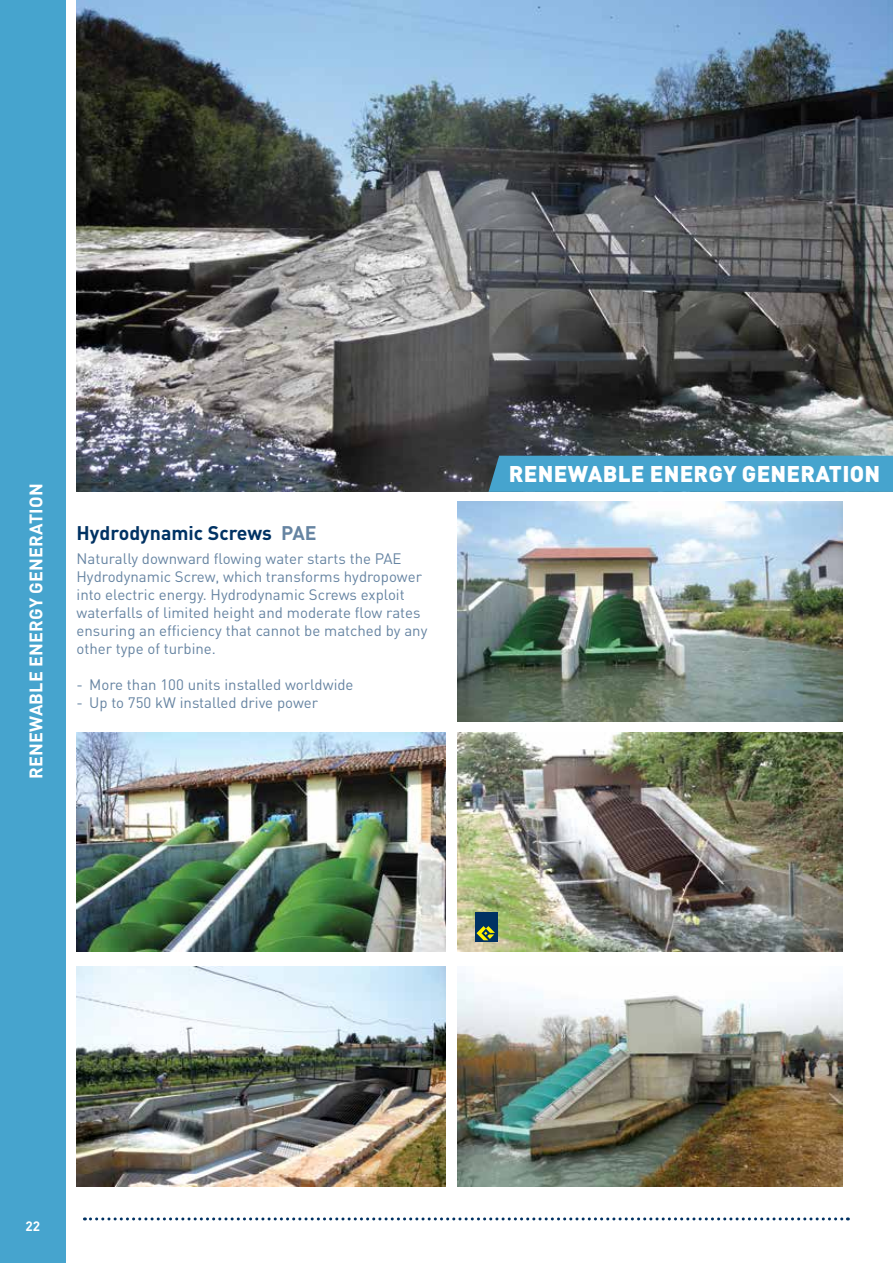
<style>
.page{position:relative;width:893px;height:1263px;background:#fff}
.page>*{position:absolute;margin:0;border:0;box-sizing:border-box;transform-origin:0 0}
.t1{font:900 22.5px "DIN Pro";letter-spacing:.01em;color:#fff}
.t2{font:700 19.5px "DIN Pro";color:#003263}
.t3{font:700 18px "DIN Pro";letter-spacing:.01em;color:#fff}
.t4{font:15px/18px "DIN Pro";color:#6684a2}
.t5{font:700 13.5px "DIN Pro";color:#fff}
.s1{color:#6684a2}
</style>
<div class="page">
<div style="left:0;top:0;width:65px;height:1263px;background:#46a4ce"></div>
<svg style="left:84px;top:1217px;width:764px;height:3px"></svg>
<img style="left:77px;top:0;width:816px;height:492px">
<div style="left:488px;top:456px;width:405px;height:36px;background:#46a4ce"></div>
<img style="left:77px;top:732px;width:369px;height:220px">
<img style="left:77px;top:967px;width:369px;height:219px">
<img style="left:457px;top:732px;width:385px;height:220px">
<img style="left:457px;top:502px;width:385px;height:219px">
<img style="left:457px;top:974px;width:385px;height:212px">
<div style="left:475px;top:912px;width:22px;height:30px;background:#003263"></div>
<svg style="left:476px;top:926px;width:19px;height:14px"></svg>
<p class="t3" style="left:24px;top:779px;width:297px;rotate:-90deg">RENEWABLE ENERGY GENERATION</p>
<h2 class="t2" style="left:77px;top:520px;width:242px">Hydrodynamic Screws <span class="s1">PAE</span></h2>
<p class="t4" style="left:77px;top:549px;width:352px">Naturally downward flowing water starts the PAE Hydrodynamic Screw, which transforms hydropower into electric energy. Hydrodynamic Screws exploit waterfalls of limited height and moderate flow rates ensuring an efficiency that cannot be matched by any other type of turbine.</p>
<p class="t4" style="left:77px;top:675px;width:279px">- More than 100 units installed worldwide</p>
<p class="t4" style="left:77px;top:693px;width:243px">- Up to 750 kW installed drive power</p>
<h1 class="t1" style="left:509px;top:459px;width:373px">RENEWABLE ENERGY GENERATION</h1>
<p class="t5" style="left:25px;top:1217px;width:16px">22</p>
</div>
